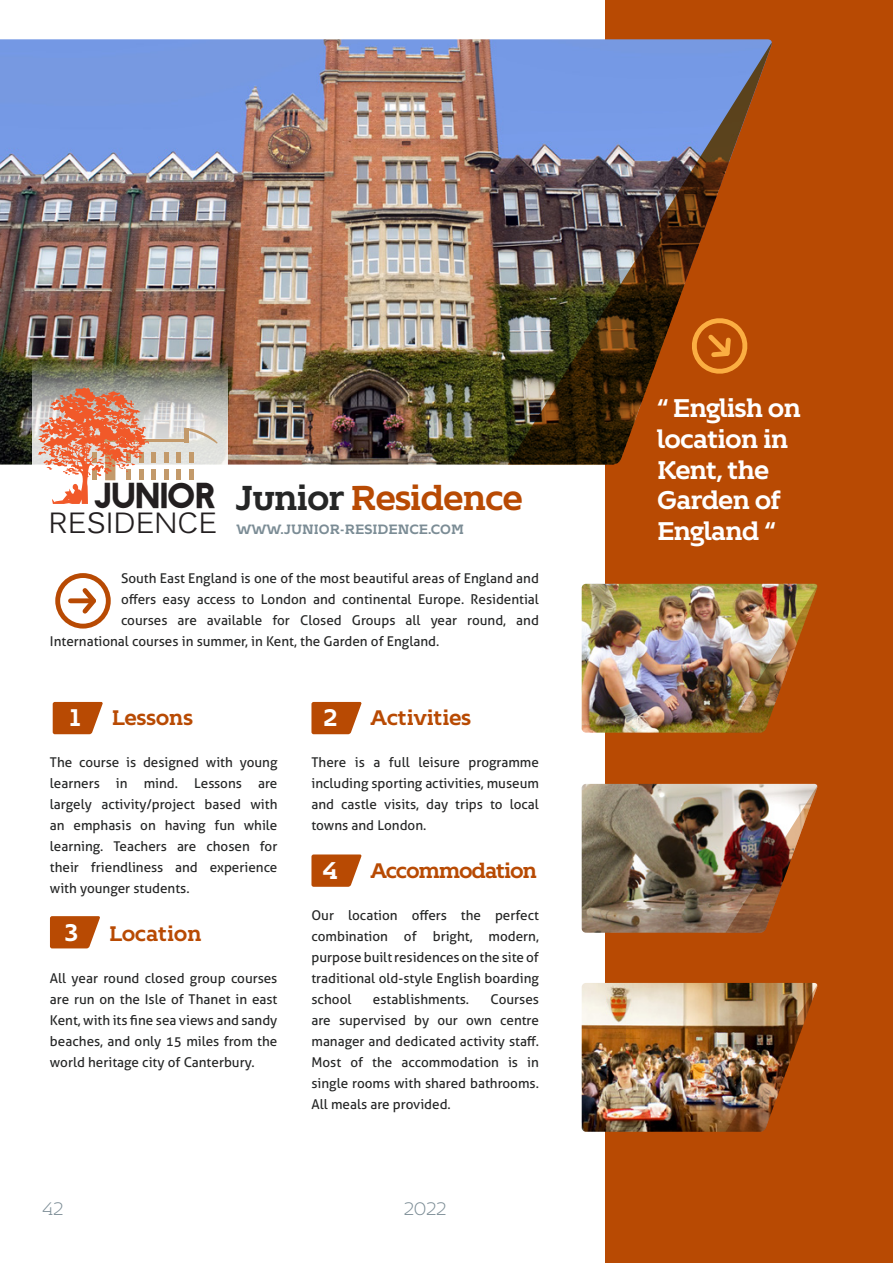
<style>
.page{position:relative;width:893px;height:1263px;background:#fff}
.page>*{position:absolute;margin:0;border:0;box-sizing:border-box;transform-origin:0 0}
.t1{font:34.65px "REVOLUTION";color:#231f20}
.Headlines{font:700 34.5px "Kontrapunkt Bob";letter-spacing:-.04em;color:#b84a03}
.t2{font:29.1px "Kalinga";color:#231f20}
.Headlines-2{font:700 25.5px/30.6px "Kontrapunkt Bob";letter-spacing:-.04em;color:#fff}
.t3{font:700 24px "Kontrapunkt Bob";color:#fff}
.Text{font:700 21px "Kontrapunkt Bob";letter-spacing:-.02em;color:#b84a03}
.Text-2{font:700 21px "Kontrapunkt Bob";letter-spacing:-.06em;color:#b84a03}
.t4{font:300 18px "Kontrapunkt Bob";letter-spacing:-.04em;color:#7b8c95}
.Text-3{font:13.5px/21px "Aller";color:#252626;text-align:justify}
.t5{font:700 13.5px "Kontrapunkt Bob";color:#7b8c95}
.s1{color:#252626}
</style>
<div class="page">
<div style="left:605px;top:0;width:288px;height:1263px;background:#b84a03"></div>
<div style="left:55px;top:573px;width:56px;height:55px;border:5px solid #b84a03;border-radius:50%"></div>
<div style="left:71px;top:598px;width:20px;height:5px;background:#b84a03"></div>
<svg style="left:78px;top:584px;width:22px;height:34px"></svg>
<svg style="left:53px;top:702px;width:50px;height:32px;background:#c05e1f"></svg>
<svg style="left:50px;top:916px;width:50px;height:32px;background:#bf5e1f"></svg>
<svg style="left:311px;top:702px;width:51px;height:32px;background:#c06022"></svg>
<svg style="left:311px;top:854px;width:51px;height:33px;background:#c26427"></svg>
<img style="left:582px;top:584px;width:144px;height:149px">
<img style="left:726px;top:584px;width:92px;height:149px">
<img style="left:582px;top:784px;width:144px;height:149px">
<img style="left:726px;top:784px;width:92px;height:149px">
<img style="left:582px;top:983px;width:144px;height:149px">
<img style="left:726px;top:983px;width:92px;height:149px">
<img style="left:0;top:39px;width:772px;height:426px">
<img style="left:508px;top:43px;width:264px;height:422px">
<svg style="left:685px;top:311px;width:69px;height:63px"></svg>
<svg style="left:32px;top:361px;width:196px;height:119px;background:#ababa0"></svg>
<div style="left:189px;top:453px;width:5px;height:10px;background:#c39a6b"></div>
<div style="left:176px;top:453px;width:5px;height:10px;background:#c39a6b"></div>
<div style="left:164px;top:453px;width:5px;height:10px;background:#c39a6b"></div>
<div style="left:151px;top:453px;width:5px;height:10px;background:#c39a6b"></div>
<div style="left:189px;top:469px;width:5px;height:10px;background:#c39a6b"></div>
<div style="left:176px;top:469px;width:5px;height:10px;background:#c39a6b"></div>
<div style="left:164px;top:469px;width:5px;height:10px;background:#c39a6b"></div>
<div style="left:151px;top:469px;width:5px;height:10px;background:#c39a6b"></div>
<hr style="left:92px;top:440px;width:92px;height:2px;background:#c39a6b">
<svg style="left:184px;top:428px;width:34px;height:16px"></svg>
<svg style="left:37px;top:387px;width:112px;height:117px"></svg>
<p class="t1" style="left:94px;top:466px;width:124px">JUNIOR</p>
<p class="t2" style="left:49px;top:504px;width:170px">RESIDENCE</p>
<p class="Headlines" style="left:236px;top:478px;width:289px"><span class="s1">Junior</span> Residence</p>
<p class="t5" style="left:237px;top:522px;width:229px">WWW.JUNIOR-RESIDENCE.COM</p>
<p class="Text-3" style="left:121px;top:568px;width:419px">South East England is one of the most beautiful areas of England and</p>
<p class="Text-3" style="left:121px;top:589px;width:419px">offers easy access to London and continental Europe. Residential</p>
<p class="Text-3" style="left:121px;top:610px;width:419px">courses are available for Closed Groups all year round, and</p>
<p class="Text-3" style="left:50px;top:631px;width:391px">International courses in summer, in Kent, the Garden of England.</p>
<p class="t3" style="left:69px;top:704px;width:13px">1</p>
<p class="Text" style="left:112px;top:705px;width:83px">Lessons</p>
<p class="Text-3" style="left:50px;top:751px;width:229px">The course is designed with young learners in mind. Lessons are largely activity/project based with an emphasis on having fun while learning. Teachers are chosen for their friendliness and experience with younger students.</p>
<p class="Text" style="left:109px;top:921px;width:94px">Location</p>
<p class="Text-3" style="left:50px;top:967px;width:229px">All year round closed group courses are run on the Isle of Thanet in east Kent, with its fine sea views and sandy beaches, and only 15 miles from the world heritage city of Canterbury.</p>
<p class="t3" style="left:65px;top:918px;width:15px">3</p>
<p class="Text" style="left:371px;top:705px;width:102px">Activities</p>
<p class="Text-3" style="left:311px;top:751px;width:229px">There is a full leisure programme including sporting activities, museum and castle visits, day trips to local towns and London.</p>
<p class="Text-2" style="left:371px;top:858px;width:168px">Accommodation</p>
<p class="Text-3" style="left:311px;top:904px;width:229px">Our location offers the perfect combination of bright, modern, purpose built residences on the site of traditional old-style English boarding school</p>
<p class="t3" style="left:323px;top:704px;width:16px">2</p>
<p class="t3" style="left:323px;top:857px;width:17px">4</p>
<p class="Text-3" style="left:373px;top:988px;width:98px">establishments.</p>
<p class="Text-3" style="left:311px;top:988px;width:229px;text-indent:179px">Courses are supervised by our own centre manager and dedicated activity staff.<br>Most of the accommodation is in single rooms with shared bathrooms.<br>All meals are provided.</p>
<h3 class="t4" style="left:42px;top:1199px;width:23px">42</h3>
<p class="t4" style="left:403px;top:1199px;width:45px">2022</p>
<p class="Headlines-2" style="left:657px;top:394px;width:146px">“ English on location in<br>Kent, the<br>Garden of<br>England “</p>
</div>
